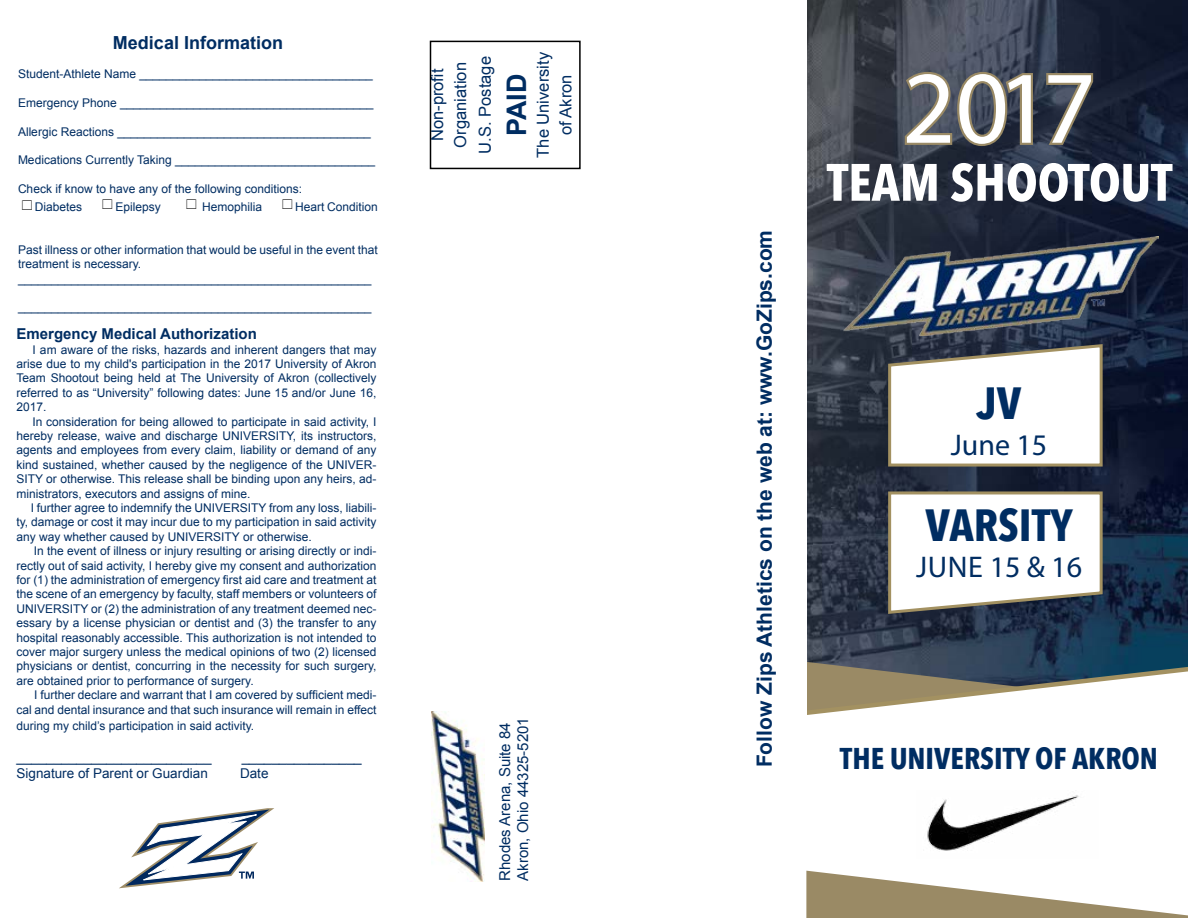
<style>
.page{position:relative;width:1188px;height:918px;background:#fff}
.page>*{position:absolute;margin:0;border:0;box-sizing:border-box;transform-origin:0 0}
.t1{font:103.95px "Myriad Pro";color:#fff}
.t2{font:700 52.05px "Avenir Next Condensed";color:#fff}
.t3{font:700 45px "Avenir Next Condensed";color:#002d62}
.t4{font:700 30px "Avenir Next Condensed";color:#002d62}
.t5{font:30px "Myriad Pro";color:#002d62}
.t6{font:700 27px "Arial";color:#002d62}
.t7{font:700 21px "Arial";color:#002d62}
.t8{font:700 18px "Arial";color:#002d62}
.t9{font:16.5px/22.8px "Arial";color:#002d62;text-align:center}
.t10{font:15px/18px "Arial";color:#002d62}
.t11{font:700 15px "Arial";color:#002d62}
.t12{font:13.5px "Arial";color:#002d62}
.t13{font:12px/14.4px "Arial";color:#002d62;text-align:justify}
</style>
<div class="page">
<img style="left:807px;top:0;width:381px;height:661px">
<svg style="left:806px;top:661px;width:382px;height:210px"></svg>
<svg style="left:886px;top:342px;width:218px;height:126px"></svg>
<svg style="left:887px;top:490px;width:217px;height:126px"></svg>
<svg style="left:119px;top:808px;width:155px;height:80px"></svg>
<div style="left:430px;top:41px;width:151px;height:128px;border:2px solid #000"></div>
<img style="left:431px;top:712px;width:54px;height:170px">
<svg style="left:901px;top:70px;width:134px;height:78px"></svg>
<svg style="left:1044px;top:71px;width:51px;height:76px"></svg>
<img style="left:844px;top:236px;width:315px;height:99px">
<svg style="left:806px;top:871px;width:382px;height:47px"></svg>
<img style="left:916px;top:791px;width:183px;height:68px">
<h3 class="t8" style="left:113px;top:31px;width:172px">Medical Information</h3>
<p class="t13" style="left:18px;top:67px;width:356px">Student-Athlete Name ___________________________________</p>
<p class="t13" style="left:18px;top:95px;width:357px">Emergency Phone ______________________________________</p>
<p class="t13" style="left:18px;top:124px;width:354px">Allergic Reactions ______________________________________</p>
<p class="t13" style="left:18px;top:153px;width:359px">Medications Currently Taking ______________________________</p>
<p class="t13" style="left:35px;top:180px;width:269px;line-height:17.5px;text-indent:-17px">Check if know to have any of the following conditions:<br>Diabetes</p>
<p class="t13" style="left:115px;top:199px;width:47px">Epilepsy</p>
<p class="t13" style="left:202px;top:199px;width:62px">Hemophilia</p>
<p class="t13" style="left:295px;top:199px;width:84px">Heart Condition</p>
<p class="t13" style="left:18px;top:243px;width:361px;text-align:left">Past illness or other information that would be useful in the event that treatment is necessary. _____________________________________________________</p>
<p class="t13" style="left:18px;top:300px;width:355px">_____________________________________________________</p>
<p class="t11" style="left:16px;top:324px;width:242px">Emergency Medical Authorization</p>
<p class="t13" style="left:16px;top:342px;width:361px;text-indent:16px">I am aware of the risks, hazards and inherent dangers that may arise due to my child's participation in the 2017 University of Akron Team Shootout being held at The University of Akron (collectively referred to as “University” following dates: June 15 and/or June 16, 2017.</p>
<p class="t13" style="left:16px;top:414px;width:362px;text-indent:16px">In consideration for being allowed to participate in said activity, I hereby release, waive and discharge UNIVERSITY, its instructors, agents and employees from every claim, liability or demand of any kind sustained, whether caused by the negligence of the UNIVER-SITY or otherwise. This release shall be binding upon any heirs, ad&shy;ministrators, executors and assigns of mine.</p>
<p class="t13" style="left:16px;top:501px;width:362px;text-indent:14px">I further agree to indemnify the UNIVERSITY from any loss, liabili&shy;ty, damage or cost it may incur due to my participation in said activity any way whether caused by UNIVERSITY or otherwise.</p>
<p class="t13" style="left:16px;top:544px;width:362px;text-indent:17px">In the event of illness or injury resulting or arising directly or indi&shy;rectly out of said activity, I hereby give my consent and authorization for (1) the administration of emergency first aid care and treatment at the scene of an emergency by faculty, staff members or volunteers of UNIVERSITY or (2) the administration of any treatment deemed nec&shy;essary by a license physician or dentist and (3) the transfer to any hospital reasonably accessible. This authorization is not intended to cover major surgery unless the medical opinions of two (2) licensed physicians or dentist, concurring in the necessity for such surgery, are obtained prior to performance of surgery.</p>
<p class="t13" style="left:16px;top:688px;width:362px;text-align:right">I further declare and warrant that I am covered by sufficient medi&shy;cal and dental insurance and that such insurance will remain in effect</p>
<p class="t13" style="left:16px;top:718px;width:239px">during my child’s participation in said activity.</p>
<p class="t12" style="left:16px;top:749px;width:197px">__________________________</p>
<p class="t12" style="left:242px;top:749px;width:122px">________________</p>
<p class="t12" style="left:16px;top:765px;width:193px">Signature of Parent or Guardian</p>
<p class="t12" style="left:240px;top:765px;width:30px">Date</p>
<h3 class="t9" style="left:426px;top:148px;width:87px;rotate:-90deg">Non-profit<br>Organiation</h3>
<h3 class="t9" style="left:474px;top:154px;width:99px;rotate:-90deg">U.S. Postage</h3>
<h3 class="t6" style="left:499px;top:136px;width:64px;rotate:-90deg">PAID</h3>
<h3 class="t9" style="left:532px;top:158px;width:107px;rotate:-90deg">The University of Akron</h3>
<p class="t10" style="left:496px;top:881px;width:165px;rotate:-90deg">Rhodes Arena, Suite 84<br>Akron, Ohio 44325-5201</p>
<h3 class="t7" style="left:751px;top:767px;width:539px;rotate:-90deg">Follow Zips Athletics on the web at: www.GoZips.com</h3>
<h1 class="t1" style="left:902px;top:44px;width:195px">2017</h1>
<h2 class="t2" style="left:827px;top:151px;width:51px">TEAM</h2>
<h2 class="t2" style="left:950px;top:151px;width:218px">SHOOTOUT</h2>
<h3 class="t3" style="left:977px;top:375px;width:46px">JV</h3>
<h3 class="t5" style="left:951px;top:426px;width:98px">June 15</h3>
<h3 class="t3" style="left:925px;top:498px;width:46px">VARSIT</h3>
<h3 class="t3" style="left:1051px;top:498px;width:24px">Y</h3>
<h3 class="t5" style="left:916px;top:549px;width:167px">june 15 &amp; 16</h3>
<h3 class="t4" style="left:840px;top:740px;width:100px">THE UNIVERSIT</h3>
<h3 class="t4" style="left:1015px;top:740px;width:144px">Y OF AKRON</h3>
</div>
